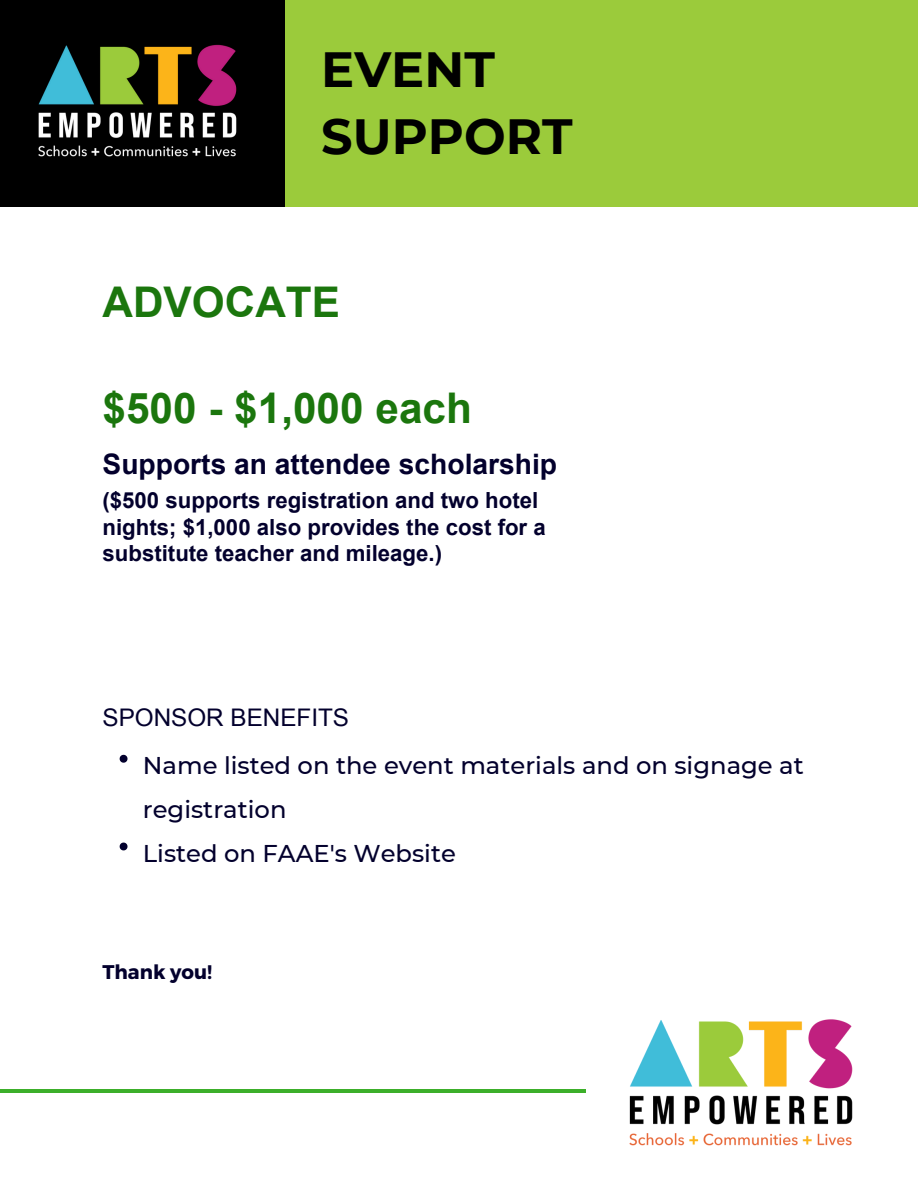
<style>
.page{position:relative;width:918px;height:1188px;background:#fff}
.page>*{position:absolute;margin:0;border:0;box-sizing:border-box;transform-origin:0 0}
.t1{font:700 49.35px/66.3px "Montserrat";color:#000}
.t2{font:700 42.3px "Arial";color:#1b760d}
.t3{font:700 28.2px "Arial";color:#03002d}
.t4{font:500 24.3px/43.8px "Montserrat";color:#03002d}
.t5{font:24.3px "Arial";color:#03002d}
.t6{font:700 22.2px/26.7px "Arial";color:#03002d}
.t7{font:700 19.8px "Montserrat";color:#03002d}
</style>
<div class="page">
<hr style="left:0;top:1090px;width:585px;height:3px;background:#3caf2a">
<svg style="left:120px;top:755px;width:8px;height:8px"></svg>
<svg style="left:120px;top:843px;width:8px;height:7px"></svg>
<img style="left:629px;top:1019px;width:224px;height:127px">
<div style="left:255px;top:0;width:663px;height:206px;background:#9bcb3b"></div>
<div style="left:0;top:0;width:285px;height:206px;background:#000"></div>
<img style="left:38px;top:44px;width:199px;height:113px">
<h1 class="t1" style="left:321px;top:37px;width:253px">EVENT<br>SUPPORT</h1>
<h2 class="t2" style="left:103px;top:274px;width:239px">ADVOCATE</h2>
<h2 class="t2" style="left:103px;top:381px;width:371px">$500 - $1,000 each</h2>
<p class="t3" style="left:103px;top:446px;width:456px">Supports an attendee scholarship</p>
<p class="t6" style="left:103px;top:487px;width:445px">($500 supports registration and two hotel nights; $1,000 also provides the cost for a substitute teacher and mileage.)</p>
<p class="t5" style="left:103px;top:702px;width:248px">SPONSOR BENEFITS</p>
<p class="t4" style="left:143px;top:744px;width:662px">Name listed on the event materials and on signage at registration<br>Listed on FAAE's Website</p>
<p class="t7" style="left:103px;top:959px;width:111px">Thank you!</p>
</div>
